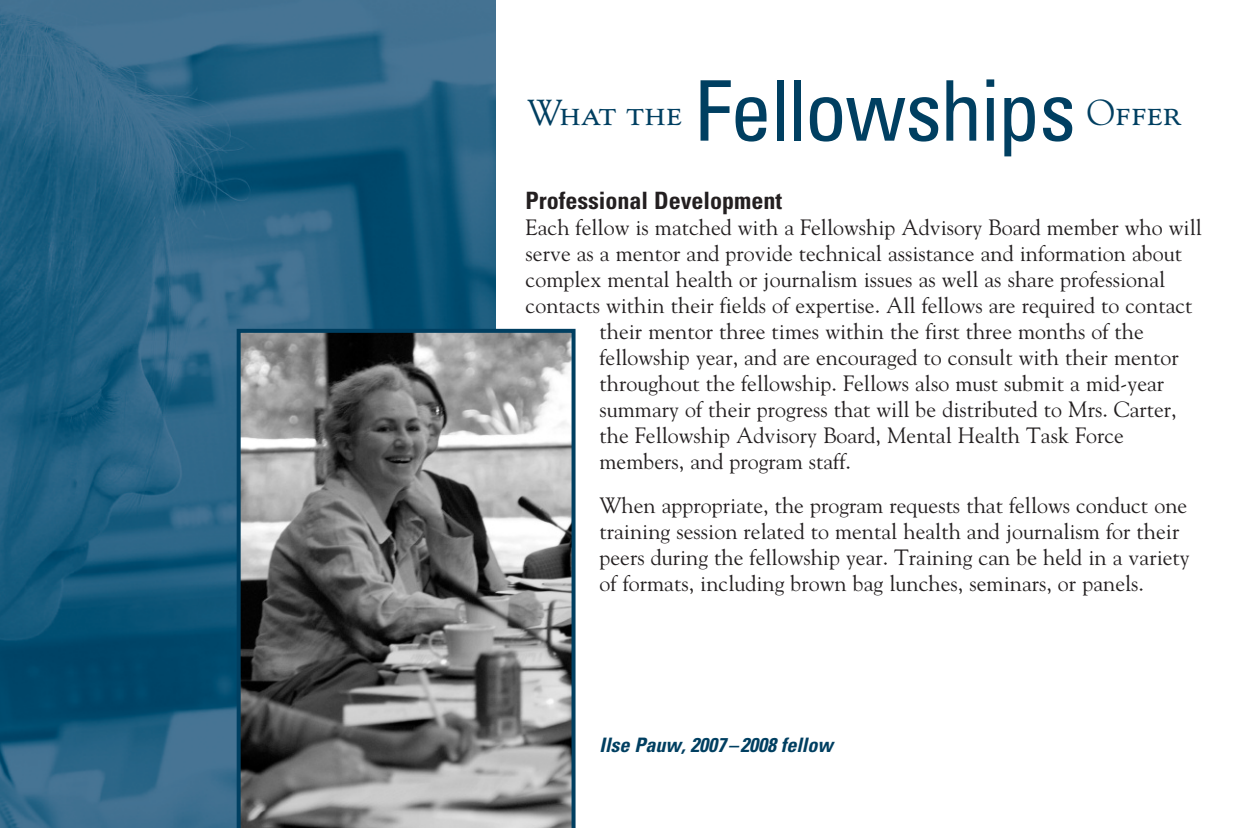
<style>
.page{position:relative;width:1260px;height:828px;background:#fff}
.page>*{position:absolute;margin:0;border:0;box-sizing:border-box;transform-origin:0 0}
.t1{font:condensed 84px "Univers";letter-spacing:-.02em;color:#003f61}
.t2{font:36px "Goudy SC";color:#003f61}
.t3{font:700 condensed 24px "Univers";color:#231f20}
.t4{font:22px/26px "Goudy";color:#231f20}
.t5{font:italic 700 condensed 20px "Univers";color:#003f61}
</style>
<div class="page">
<img style="left:0;top:0;width:496px;height:828px">
<svg style="left:237px;top:329px;width:339px;height:499px"></svg>
<h2 class="t2" style="left:527px;top:98px;width:157px">What the</h2>
<h1 class="t1" style="left:694px;top:63px;width:383px">Fellowships</h1>
<h2 class="t2" style="left:1087px;top:98px;width:95px">Offer</h2>
<p class="t3" style="left:526px;top:187px;width:258px">Professional Development</p>
<p class="t4" style="left:526px;top:215px;width:678px">Each fellow is matched with a Fellowship Advisory Board member who will</p>
<p class="t4" style="left:526px;top:241px;width:658px">serve as a mentor and provide technical assistance and information about</p>
<p class="t4" style="left:526px;top:267px;width:641px">complex mental health or journalism issues as well as share professional</p>
<p class="t4" style="left:526px;top:293px;width:669px">contacts within their fields of expertise. All fellows are required to contact</p>
<p class="t4" style="left:600px;top:319px;width:546px">their mentor three times within the first three months of the</p>
<p class="t4" style="left:600px;top:345px;width:581px">fellowship year, and are encouraged to consult with their mentor</p>
<p class="t4" style="left:600px;top:371px;width:566px">throughout the fellowship. Fellows also must submit a mid-year</p>
<p class="t4" style="left:600px;top:397px;width:579px">summary of their progress that will be distributed to Mrs. Carter,</p>
<p class="t4" style="left:600px;top:423px;width:526px">the Fellowship Advisory Board, Mental Health Task Force</p>
<p class="t4" style="left:600px;top:449px;width:253px">members, and program staff.</p>
<p class="t4" style="left:600px;top:493px;width:592px">When appropriate, the program requests that fellows conduct one training session related to mental health and journalism for their peers during the fellowship year. Training can be held in a variety of formats, including brown bag lunches, seminars, or panels.</p>
<p class="t5" style="left:600px;top:734px;width:235px">Ilse Pauw, 2007–2008 fellow</p>
</div>
